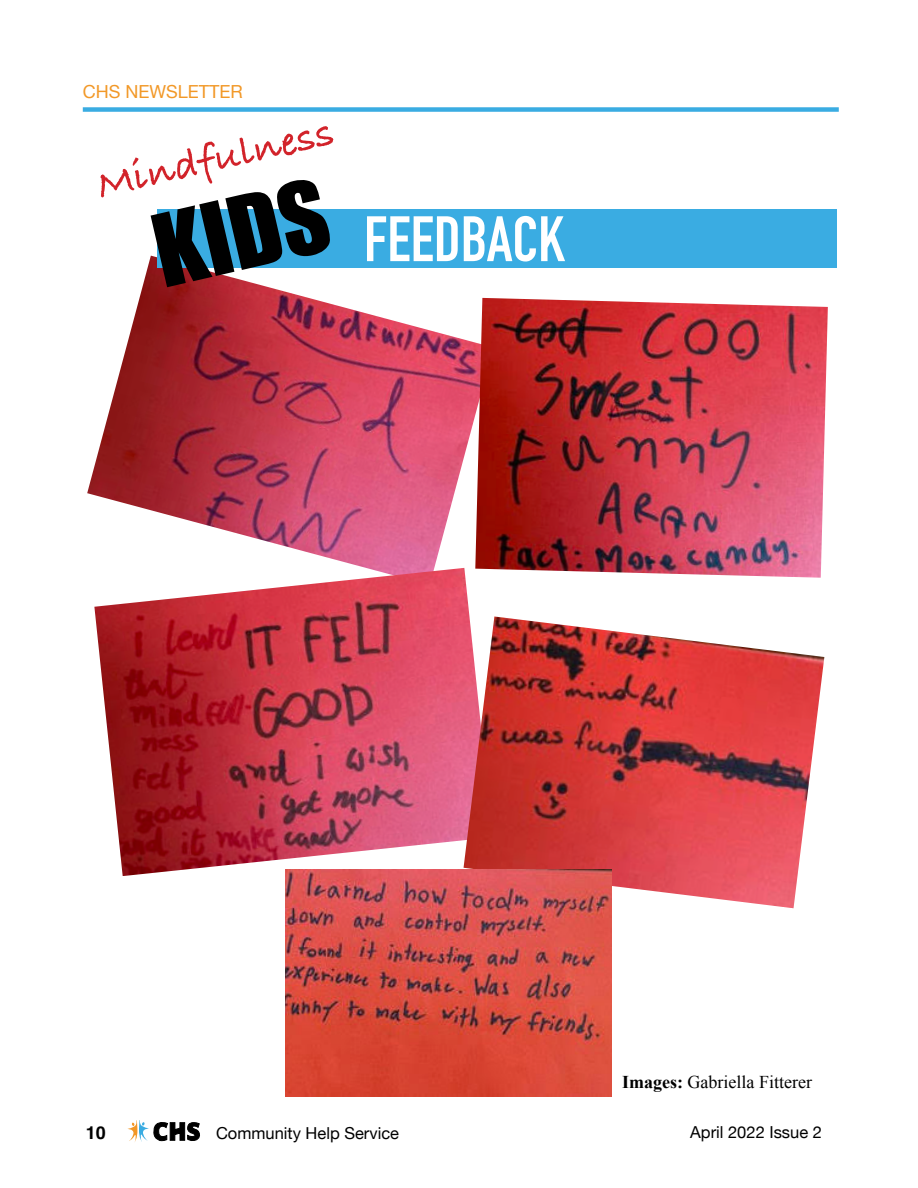
<style>
.page{position:relative;width:918px;height:1188px;background:#fff}
.page>*{position:absolute;margin:0;border:0;box-sizing:border-box;transform-origin:0 0}
.t1{font:93px "Impact";color:#000}
.t2{font:700 63px "DIN Condensed";color:#fff}
.t3{font:700 42px "Bradley Hand ITCTT";color:#d2232a}
.t4{font:18px "Times New Roman";color:#000}
.t5{font:18px "Helvetica Neue";color:#f29827}
.t6{font:700 18px "Helvetica";color:#000}
.t7{font:16.5px "Helvetica Neue";color:#000}
.s1{font-weight:700}
</style>
<div class="page">
<svg style="left:127px;top:1120px;width:73px;height:22px"></svg>
<div style="left:83px;top:107px;width:756px;height:5px;background:#3aace2"></div>
<img style="left:87px;top:256px;width:398px;height:312px">
<img style="left:94px;top:568px;width:376px;height:308px">
<img style="left:475px;top:298px;width:353px;height:280px">
<img style="left:464px;top:616px;width:360px;height:292px">
<img style="left:285px;top:869px;width:326px;height:227px">
<div style="left:158px;top:209px;width:679px;height:59px;background:#3aace2"></div>
<p class="t5" style="left:83px;top:79px;width:161px">CHS NEWSLETTER</p>
<h3 class="t3" style="left:90px;top:154px;width:243px;rotate:-13deg">Mindfulness</h3>
<h1 class="t1" style="left:139px;top:182px;width:178px;rotate:-13deg">KIDS</h1>
<h2 class="t2" style="left:364px;top:197px;width:202px">FEEDBACK</h2>
<p class="t4" style="left:622px;top:1070px;width:191px"><span class="s1">Images:</span> Gabriella Fitterer</p>
<p class="t6" style="left:86px;top:1122px;width:22px">10</p>
<p class="t7" style="left:216px;top:1121px;width:185px">Community Help Service</p>
<p class="t7" style="left:690px;top:1121px;width:133px">April 2022 Issue 2</p>
</div>
